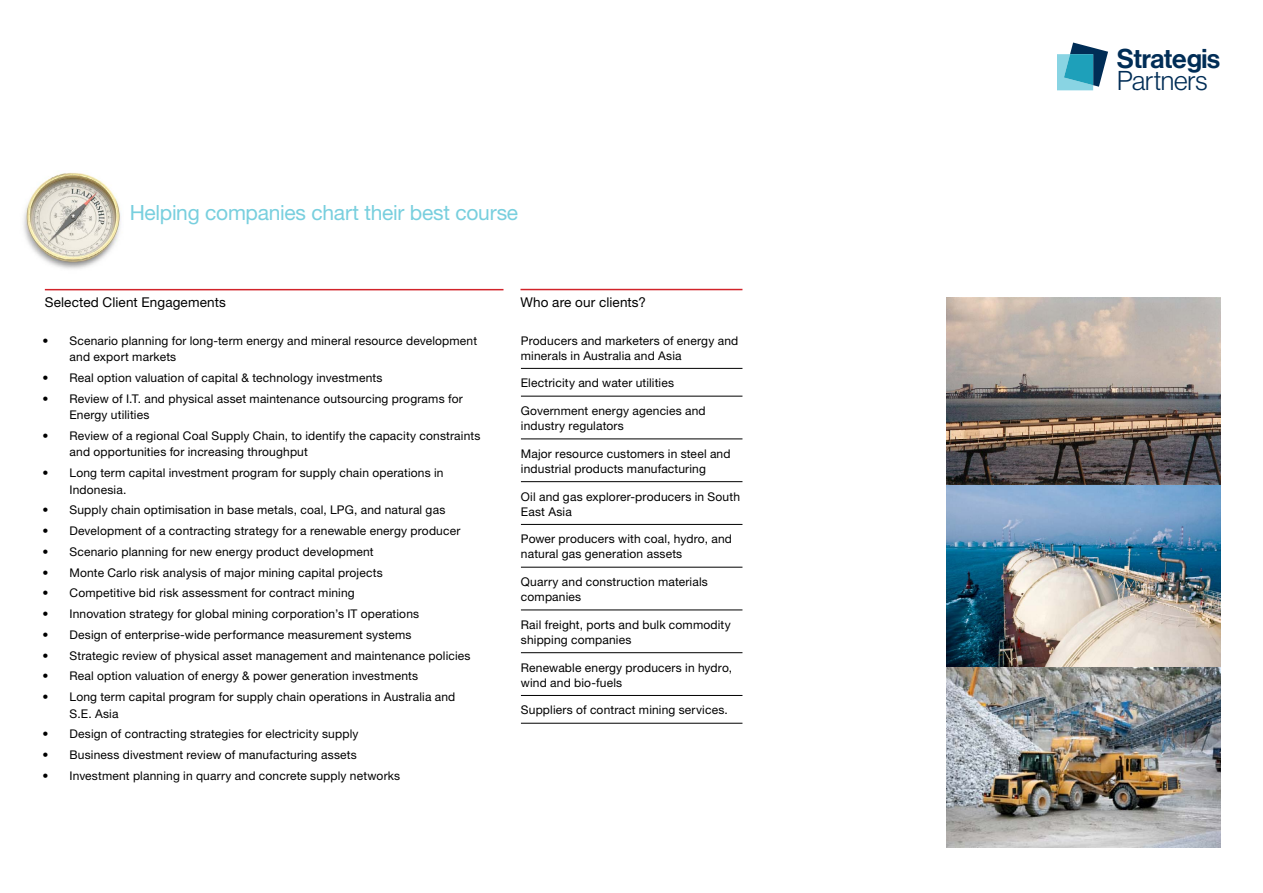
<style>
.page{position:relative;width:1263px;height:893px;background:#fff}
.page>*{position:absolute;margin:0;border:0;box-sizing:border-box;transform-origin:0 0}
.t1{font:500 26.7px "Haas Grot Disp 65";letter-spacing:-.02em;color:#002d56}
.t2{font:300 26.7px "Haas Grot Disp 45";letter-spacing:-.01em;color:#002d56}
.t3{font:21px "Helvetica Neue LT Pro";letter-spacing:-.015em;color:#78cfde}
.t4{font:13.5px "Helvetica Neue LT Pro";letter-spacing:.01em;color:#000}
.t5{font:12px/15px "Helvetica Neue LT Pro";letter-spacing:.015em;color:#000}
</style>
<div class="page">
<svg style="left:1057px;top:43px;width:51px;height:47px"></svg>
<img style="left:946px;top:298px;width:274px;height:549px">
<hr style="left:45px;top:289px;width:458px;height:1px;background:#d2232a">
<img style="left:23px;top:173px;width:98px;height:96px">
<hr style="left:520px;top:289px;width:222px;height:1px;background:#d2232a">
<hr style="left:521px;top:368px;width:221px;height:1px;background:#000">
<hr style="left:521px;top:396px;width:221px;height:1px;background:#000">
<hr style="left:521px;top:438px;width:221px;height:1px;background:#000">
<hr style="left:521px;top:481px;width:221px;height:1px;background:#000">
<hr style="left:521px;top:524px;width:221px;height:1px;background:#000">
<hr style="left:521px;top:567px;width:221px;height:1px;background:#000">
<hr style="left:521px;top:610px;width:221px;height:1px;background:#000">
<hr style="left:521px;top:652px;width:221px;height:1px;background:#000">
<hr style="left:521px;top:695px;width:221px;height:1px;background:#000">
<hr style="left:521px;top:723px;width:221px;height:1px;background:#000">
<h2 class="t3" style="left:130px;top:200px;width:390px">Helping companies chart their best course</h2>
<p class="t4" style="left:45px;top:294px;width:182px">Selected Client Engagements</p>
<p class="t5" style="left:70px;top:332px;width:409px;line-height:16.5px;text-indent:-27px">• Scenario planning for long-term energy and mineral resource development and export markets</p>
<p class="t5" style="left:43px;top:370px;width:341px">• Real option valuation of capital &amp; technology investments</p>
<p class="t5" style="left:70px;top:390px;width:395px;line-height:16.5px;text-indent:-27px">• Review of I.T. and physical asset maintenance outsourcing programs for<br>Energy utilities</p>
<p class="t5" style="left:70px;top:427px;width:412px;line-height:16.5px;text-indent:-27px">• Review of a regional Coal Supply Chain, to identify the capacity constraints and opportunities for increasing throughput</p>
<p class="t5" style="left:70px;top:464px;width:376px;line-height:16.5px;text-indent:-27px">• Long term capital investment program for supply chain operations in<br>Indonesia.</p>
<p class="t5" style="left:43px;top:502px;width:404px">• Supply chain optimisation in base metals, coal, LPG, and natural gas</p>
<p class="t5" style="left:43px;top:523px;width:419px">• Development of a contracting strategy for a renewable energy producer</p>
<p class="t5" style="left:43px;top:544px;width:333px">• Scenario planning for new energy product development</p>
<p class="t5" style="left:43px;top:564px;width:342px">• Monte Carlo risk analysis of major mining capital projects</p>
<p class="t5" style="left:43px;top:585px;width:314px">• Competitive bid risk assessment for contract mining</p>
<p class="t5" style="left:43px;top:606px;width:378px">• Innovation strategy for global mining corporation’s IT operations</p>
<p class="t5" style="left:43px;top:627px;width:370px">• Design of enterprise-wide performance measurement systems</p>
<p class="t5" style="left:43px;top:647px;width:430px">• Strategic review of physical asset management and maintenance policies</p>
<p class="t5" style="left:43px;top:668px;width:377px">• Real option valuation of energy &amp; power generation investments</p>
<p class="t5" style="left:70px;top:688px;width:387px;line-height:16.5px;text-indent:-27px">• Long term capital program for supply chain operations in Australia and<br>S.E. Asia</p>
<p class="t5" style="left:43px;top:726px;width:317px">• Design of contracting strategies for electricity supply</p>
<p class="t5" style="left:43px;top:747px;width:316px">• Business divestment review of manufacturing assets</p>
<p class="t5" style="left:43px;top:768px;width:359px">• Investment planning in quarry and concrete supply networks</p>
<p class="t4" style="left:520px;top:294px;width:127px">Who are our clients?</p>
<p class="t5" style="left:521px;top:332px;width:219px">Producers and marketers of energy and minerals in Australia and Asia</p>
<p class="t5" style="left:521px;top:375px;width:155px">Electricity and water utilities</p>
<p class="t5" style="left:521px;top:403px;width:186px">Government energy agencies and industry regulators</p>
<p class="t5" style="left:521px;top:446px;width:211px">Major resource customers in steel and industrial products manufacturing</p>
<p class="t5" style="left:521px;top:488px;width:221px">Oil and gas explorer-producers in South<br>East Asia</p>
<p class="t5" style="left:521px;top:531px;width:213px">Power producers with coal, hydro, and natural gas generation assets</p>
<p class="t5" style="left:521px;top:574px;width:188px">Quarry and construction materials companies</p>
<p class="t5" style="left:521px;top:617px;width:211px">Rail freight, ports and bulk commodity shipping companies</p>
<p class="t5" style="left:521px;top:659px;width:213px">Renewable energy producers in hydro, wind and bio-fuels</p>
<p class="t5" style="left:521px;top:702px;width:208px">Suppliers of contract mining services.</p>
<h1 class="t1" style="left:1117px;top:43px;width:105px">Strategis</h1>
<h1 class="t2" style="left:1117px;top:66px;width:92px">Partners</h1>
</div>
